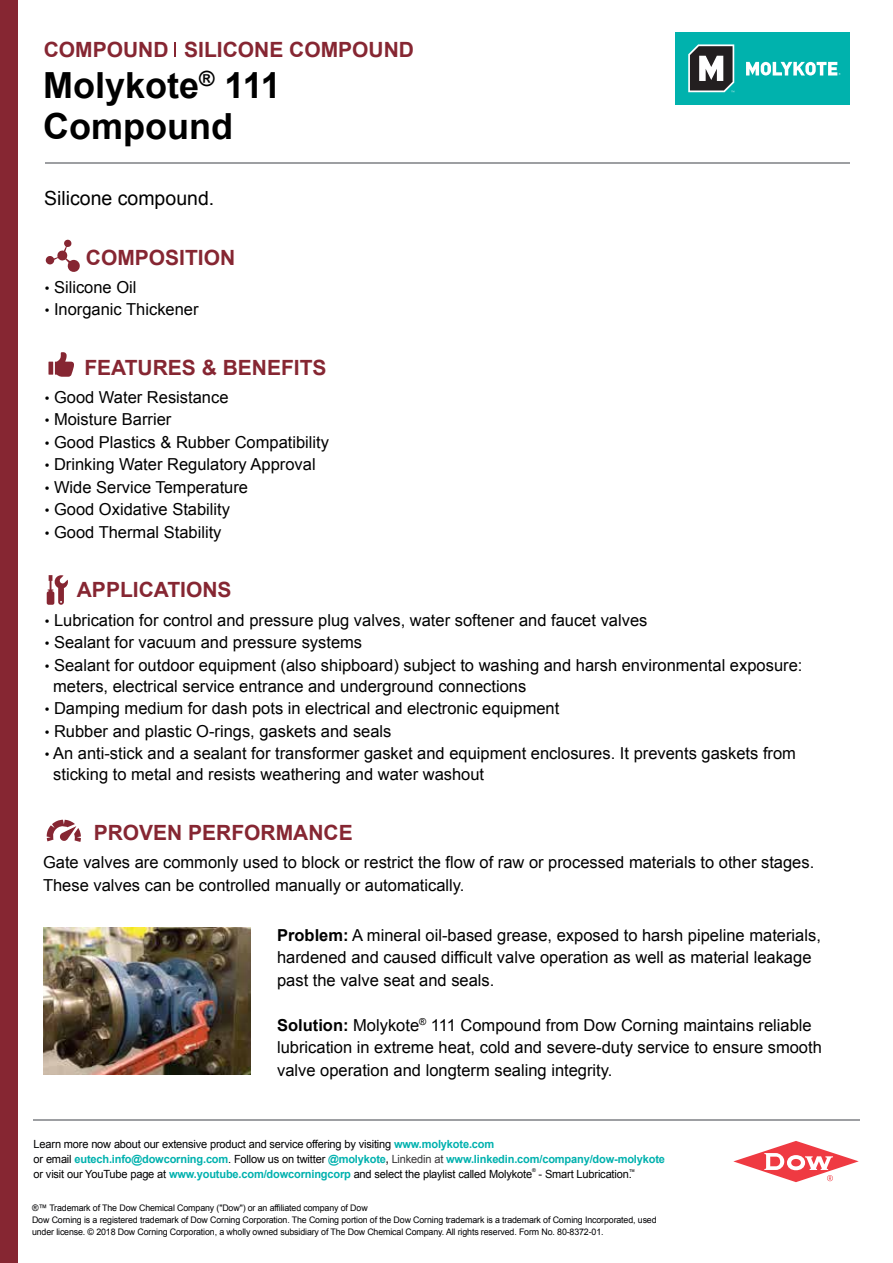
<style>
.page{position:relative;width:893px;height:1263px;background:#fff}
.page>*{position:absolute;margin:0;border:0;box-sizing:border-box;transform-origin:0 0}
.t1{font:700 36px/40.5px "Arial";color:#000}
.t2{font:700 21px "Arial";color:#862632}
.t3{font:19.5px "Arial";color:#000}
.t4{font:16.5px/22.5px "Arial";color:#000}
.t5{font:11.25px/15px "Arial";letter-spacing:-.015em;color:#000002}
.t6{font:9px/12px "Arial";letter-spacing:-.015em;color:#000003}
.t7{font:5.25px "Arial";color:#000002}
.s1{font-size:13.5px}
.s2{font-weight:700}
.s3{font-weight:700;color:#00b1ae}
.s4{font-weight:700;color:#373537}
.s5{color:#373537}
</style>
<div class="page">
<div style="left:0;top:0;width:18px;height:1263px;background:#862632"></div>
<hr style="left:46px;top:162px;width:804px;height:2px;background:#9d9fa2">
<svg style="left:45px;top:239px;width:35px;height:33px"></svg>
<svg style="left:55px;top:352px;width:19px;height:25px"></svg>
<hr style="left:49px;top:362px;width:4px;height:13px;background:#862632">
<svg style="left:47px;top:575px;width:21px;height:30px"></svg>
<hr style="left:34px;top:1119px;width:826px;height:1px;background:#9d9fa2">
<svg style="left:175px;top:42px;width:1px;height:15px"></svg>
<div style="left:675px;top:32px;width:175px;height:73px;background:#00b2ad"></div>
<svg style="left:746px;top:62px;width:94px;height:14px"></svg>
<svg style="left:688px;top:44px;width:46px;height:48px;background:#6b7273"></svg>
<svg style="left:47px;top:820px;width:34px;height:22px"></svg>
<img style="left:44px;top:927px;width:206px;height:147px">
<svg style="left:733px;top:1141px;width:126px;height:41px"></svg>
<p class="t2" style="left:44px;top:36px;width:126px">COMPOUND</p>
<p class="t2" style="left:184px;top:36px;width:231px">SILICONE COMPOUND</p>
<h1 class="t1" style="left:43px;top:67px;width:239px">Molykote<sup>®</sup> 111<br>Compound</h1>
<p class="t3" style="left:44px;top:186px;width:172px">Silicone compound.</p>
<p class="t2" style="left:86px;top:244px;width:151px">COMPOSITION</p>
<p class="t4" style="left:45px;top:276px;width:93px"><span class="s1">•</span> Silicone Oil</p>
<p class="t4" style="left:45px;top:298px;width:155px"><span class="s1">•</span> Inorganic Thickener</p>
<p class="t2" style="left:84px;top:354px;width:244px">FEATURES &amp; BENEFITS</p>
<p class="t4" style="left:45px;top:386px;width:185px"><span class="s1">•</span> Good Water Resistance</p>
<p class="t4" style="left:45px;top:409px;width:128px"><span class="s1">•</span> Moisture Barrier</p>
<p class="t4" style="left:45px;top:431px;width:286px"><span class="s1">•</span> Good Plastics &amp; Rubber Compatibility</p>
<p class="t4" style="left:45px;top:454px;width:272px"><span class="s1">•</span> Drinking Water Regulatory Approval</p>
<p class="t4" style="left:45px;top:476px;width:205px"><span class="s1">•</span> Wide Service Temperature</p>
<p class="t4" style="left:45px;top:499px;width:187px"><span class="s1">•</span> Good Oxidative Stability</p>
<p class="t4" style="left:45px;top:521px;width:178px"><span class="s1">•</span> Good Thermal Stability</p>
<p class="t2" style="left:77px;top:576px;width:156px">APPLICATIONS</p>
<p class="t4" style="left:45px;top:609px;width:604px"><span class="s1">•</span> Lubrication for control and pressure plug valves, water softener and faucet valves</p>
<p class="t4" style="left:45px;top:631px;width:319px"><span class="s1">•</span> Sealant for vacuum and pressure systems</p>
<p class="t4" style="left:53px;top:654px;width:751px;line-height:21px;text-indent:-8px"><span class="s1">•</span> Sealant for outdoor equipment (also shipboard) subject to washing and harsh environmental exposure: meters, electrical service entrance and underground connections</p>
<p class="t4" style="left:45px;top:697px;width:516px"><span class="s1">•</span> Damping medium for dash pots in electrical and electronic equipment</p>
<p class="t4" style="left:45px;top:720px;width:348px"><span class="s1">•</span> Rubber and plastic O-rings, gaskets and seals</p>
<p class="t4" style="left:53px;top:743px;width:744px;line-height:21px;text-indent:-8px"><span class="s1">•</span> An anti-stick and a sealant for transformer gasket and equipment enclosures. It prevents gaskets from sticking to metal and resists weathering and water washout</p>
<p class="t2" style="left:94px;top:818px;width:261px">PROVEN PERFORMANCE</p>
<p class="t4" style="left:43px;top:851px;width:773px">Gate valves are commonly used to block or restrict the flow of raw or processed materials to other stages.<br>These valves can be controlled manually or automatically.</p>
<p class="t4" style="left:277px;top:924px;width:545px"><span class="s2">Problem:</span> A mineral oil-based grease, exposed to harsh pipeline materials, hardened and caused difficult valve operation as well as material leakage past the valve seat and seals.</p>
<p class="t4" style="left:277px;top:1014px;width:546px"><span class="s2">Solution:</span> Molykote<sup>®</sup> 111 Compound from Dow Corning maintains reliable lubrication in extreme heat, cold and severe-duty service to ensure smooth valve operation and longterm sealing integrity.</p>
<p class="t5" style="left:34px;top:1136px;width:633px">Learn more now about our extensive product and service offering by visiting <span class="s3">www.molykote.com<br></span>or email <span class="s3">eutech.info@dowcorning.com</span>. Follow us on twitter <span class="s3">@molykote</span><span class="s4">,</span> <span class="s5">Linkedin at</span> <span class="s3">www.linkedin.com/company/dow-molykote </span>or visit our YouTube page at <span class="s3">www.youtube.com/dowcorningcorp</span> and select the playlist called Molykote</p>
<p class="t7" style="left:532px;top:1166px;width:5px">®</p>
<p class="t5" style="left:539px;top:1166px;width:98px">- Smart Lubrication.<sup>™</sup></p>
<p class="t6" style="left:32px;top:1202px;width:626px">®™ Trademark of The Dow Chemical Company ("Dow") or an affiliated company of Dow<br>Dow Corning is a registered trademark of Dow Corning Corporation. The Corning portion of the Dow Corning trademark is a trademark of Corning Incorporated, used under license. © 2018 Dow Corning Corporation, a wholly owned subsidiary of The Dow Chemical Company. All rights reserved. Form No. 80-8372-01.</p>
</div>
